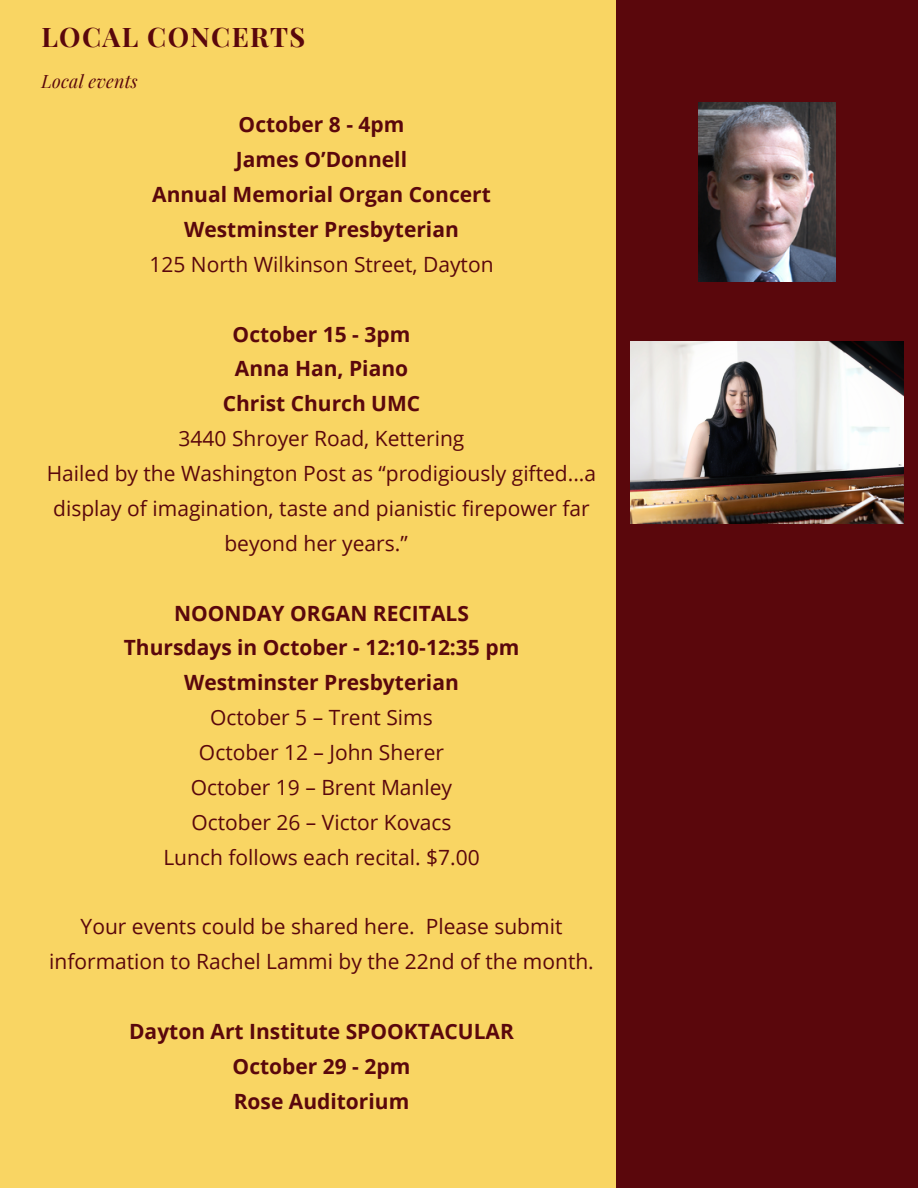
<style>
.page{position:relative;width:918px;height:1188px;background:#f9d563}
.page>*{position:absolute;margin:0;border:0;box-sizing:border-box;transform-origin:0 0}
.t1{font:700 27px "Playfair Display";letter-spacing:.05em;color:#5a070c}
.t2{font:21px/34.8px "Open Sans";color:#5a070c;text-align:center}
.t3{font:700 21px "Open Sans";color:#5a070c}
.t4{font:italic 18px "Playfair Display";letter-spacing:.01em;color:#5a070c}
</style>
<div class="page">
<div style="left:617px;top:0;width:301px;height:1188px;background:#5a070c"></div>
<img style="left:699px;top:103px;width:137px;height:179px">
<img style="left:631px;top:341px;width:272px;height:183px">
<p class="t1" style="left:41px;top:18px;width:265px">LOCAL CONCERTS</p>
<p class="t4" style="left:41px;top:68px;width:98px">Local events</p>
<p class="t3" style="left:239px;top:110px;width:167px">October 8 - 4pm</p>
<p class="t3" style="left:236px;top:145px;width:173px">James O’Donnell</p>
<p class="t3" style="left:152px;top:180px;width:340px">Annual Memorial Organ Concert</p>
<p class="t3" style="left:184px;top:215px;width:276px">Westminster Presbyterian</p>
<p class="t2" style="left:149px;top:246px;width:346px">125 North Wilkinson Street, Dayton</p>
<p class="t3" style="left:233px;top:319px;width:179px">October 15 - 3pm</p>
<p class="t3" style="left:235px;top:354px;width:175px">Anna Han, Piano</p>
<p class="t3" style="left:223px;top:389px;width:199px">Christ Church UMC</p>
<p class="t2" style="left:179px;top:421px;width:287px">3440 Shroyer Road, Kettering</p>
<p class="t2" style="left:47px;top:456px;width:551px">Hailed by the Washington Post as “prodigiously gifted...a display of imagination, taste and pianistic firepower far beyond her years.”</p>
<p class="t3" style="left:174px;top:598px;width:296px">NOONDAY ORGAN RECITALS</p>
<p class="t3" style="left:124px;top:633px;width:397px">Thursdays in October - 12:10-12:35 pm</p>
<p class="t3" style="left:184px;top:668px;width:276px">Westminster Presbyterian</p>
<p class="t2" style="left:210px;top:700px;width:224px">October 5 – Trent Sims</p>
<p class="t2" style="left:199px;top:735px;width:247px">October 12 – John Sherer</p>
<p class="t2" style="left:191px;top:769px;width:263px">October 19 – Brent Manley</p>
<p class="t2" style="left:191px;top:804px;width:262px">October 26 – Victor Kovacs</p>
<p class="t2" style="left:163px;top:839px;width:318px">Lunch follows each recital. $7.00</p>
<p class="t2" style="left:49px;top:909px;width:546px">Your events could be shared here. Please submit information to Rachel Lammi by the 22nd of the month.</p>
<p class="t3" style="left:129px;top:1017px;width:386px">Dayton Art Institute SPOOKTACULAR</p>
<p class="t3" style="left:233px;top:1052px;width:179px">October 29 - 2pm</p>
<p class="t3" style="left:234px;top:1086px;width:177px">Rose Auditorium</p>
</div>
